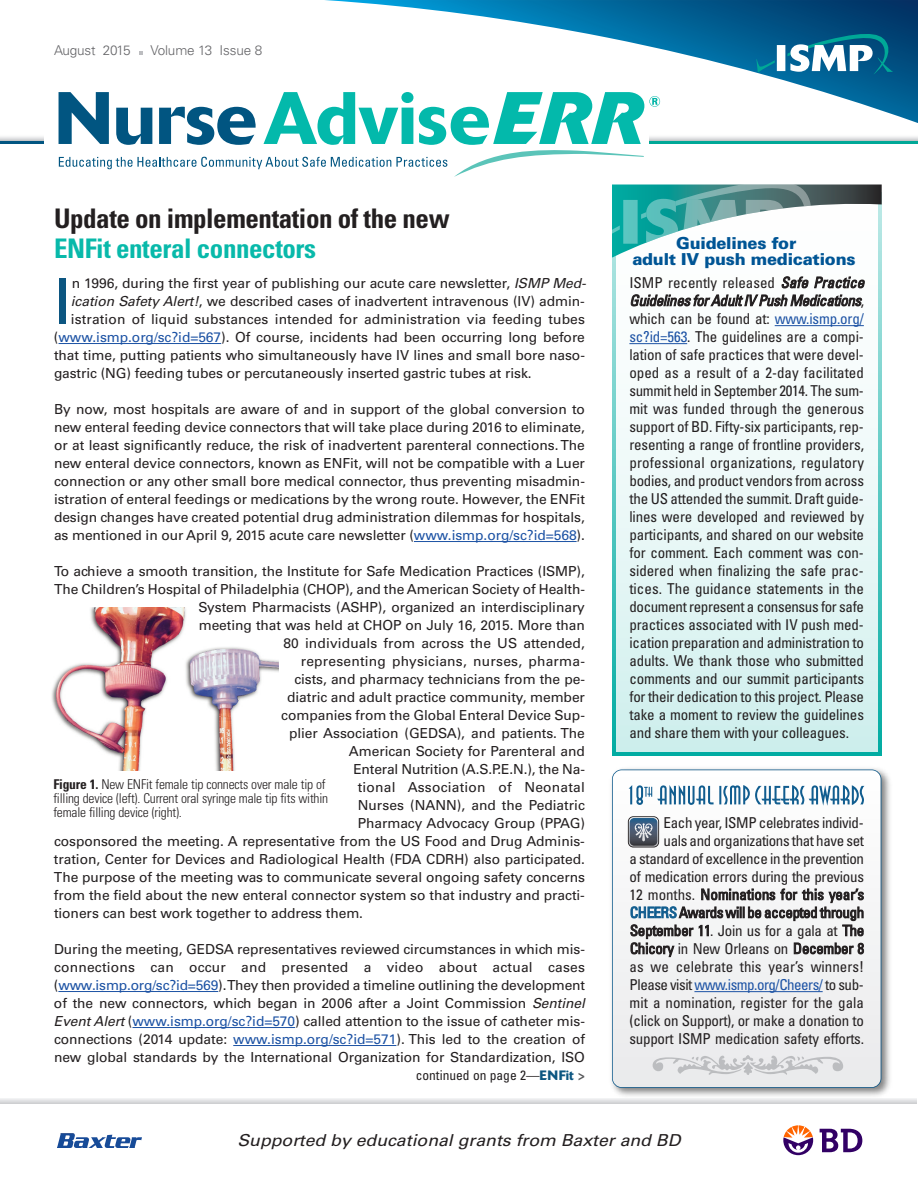
<style>
.page{position:relative;width:918px;height:1188px;background:#fff}
.page>*{position:absolute;margin:0;border:0;box-sizing:border-box;transform-origin:0 0}
.t1{font:63.45px "Univers LT Std";color:#0c5681}
.t2{font:700 condensed 27px "Univers LT Std";letter-spacing:-.015em;color:#231f20}
.t3{font:700 condensed 27px "Univers LT Std";letter-spacing:-.015em;color:#08b9aa}
.t4{font:italic 16.5px "Univers LT Std";color:#231f20;scale:1.07 1}
.t5{font:900 16.5px/16.5px "Univers LT Std";letter-spacing:-.015em;color:#005595}
.t6{font:condensed 15px/18px "Univers LT Std";letter-spacing:-.02em;color:#231f20;text-align:right}
.t7{font:13.8px/18px "Univers LT Std";letter-spacing:-.005em;color:#231f20;text-align:justify}
.t8{font:13.8px "Univers LT Std";letter-spacing:.015em;color:#231f20}
.t9{font:300 condensed 13.5px/14.2px "Univers LT Std";letter-spacing:-.015em;color:#231f20}
.t10{font:300 13.5px "Univers LT Std";letter-spacing:-.01em;color:#636366}
.t11{font:condensed 13.5px "Univers LT Std";color:#231f20}
.s1{font-style:italic}
.s2{color:#1c52a4}
.s3{font-weight:700}
.s4{font-family:"Delta";font-weight:500;font-stretch:normal;color:#0c5681}
.s5{font-weight:700;color:#57585a}
.s6{color:#115d8f}
</style>
<div class="page">
<img style="left:51px;top:608px;width:228px;height:162px">
<hr style="left:59px;top:343px;width:162px;height:1px;background:#1c52a4">
<hr style="left:414px;top:541px;width:163px;height:1px;background:#1c52a4">
<hr style="left:58px;top:991px;width:160px;height:1px;background:#1c52a4">
<hr style="left:132px;top:1027px;width:163px;height:1px;background:#1c52a4">
<hr style="left:233px;top:1045px;width:163px;height:1px;background:#1c52a4">
<svg style="left:660px;top:136px;width:258px;height:5px"></svg>
<svg style="left:59px;top:92px;width:601px;height:85px"></svg>
<svg style="left:324px;top:0;width:594px;height:123px"></svg>
<svg style="left:756px;top:29px;width:137px;height:45px"></svg>
<svg style="left:0;top:136px;width:43px;height:5px"></svg>
<hr style="left:0;top:141px;width:43px;height:3px;background:#015581">
<hr style="left:650px;top:141px;width:268px;height:3px;background:#00a897">
<svg style="left:139px;top:51px;width:4px;height:4px"></svg>
<svg style="left:0;top:1098px;width:916px;height:6px;background:#dddee0"></svg>
<img style="left:606px;top:768px;width:290px;height:334px">
<div style="left:613px;top:770px;width:268px;height:317px;background:#f3f4f4;border-radius:9px"></div>
<div style="left:612px;top:769px;width:269px;height:319px;border:2px solid #115d8f;border-radius:10px"></div>
<hr style="left:694px;top:991px;width:129px;height:1px;background:#1c52a4">
<svg style="left:629px;top:785px;width:235px;height:21px"></svg>
<svg style="left:653px;top:1055px;width:190px;height:20px"></svg>
<svg style="left:628px;top:816px;width:31px;height:31px"></svg>
<svg style="left:612px;top:258px;width:270px;height:497px;background:#56c7c1"></svg>
<svg style="left:616px;top:258px;width:261px;height:494px"></svg>
<hr style="left:775px;top:325px;width:89px;height:1px;background:#1c52a4">
<hr style="left:629px;top:343px;width:58px;height:1px;background:#1c52a4">
<svg style="left:612px;top:184px;width:270px;height:74px"></svg>
<img style="left:57px;top:1134px;width:85px;height:14px">
<svg style="left:820px;top:1129px;width:42px;height:23px"></svg>
<svg style="left:783px;top:1125px;width:30px;height:30px"></svg>
<p class="t10" style="left:54px;top:45px;width:78px">August 2015</p>
<p class="t10" style="left:151px;top:45px;width:113px">Volume 13 Issue 8</p>
<h2 class="t2" style="left:54px;top:208px;width:397px">Update on implementation of the new</h2>
<h2 class="t3" style="left:54px;top:238px;width:264px">ENFit enteral connectors</h2>
<h1 class="t1" style="left:54px;top:278px;width:19px">I</h1>
<p class="t7" style="left:72px;top:275px;width:515px">n 1996, during the first year of publishing our acute care newsletter, <span class="s1">ISMP Med-</span></p>
<p class="t7" style="left:71px;top:293px;width:516px"><span class="s1">ication Safety Alert!</span>, we described cases of inadvertent intravenous (IV) admin-</p>
<p class="t7" style="left:71px;top:311px;width:516px">istration of liquid substances intended for administration via feeding tubes</p>
<p class="t7" style="left:54px;top:329px;width:532px">(<span class="s2">www.ismp.org/sc?id=567</span>). Of course, incidents had been occurring long before</p>
<p class="t7" style="left:54px;top:347px;width:532px">that time, putting patients who simultaneously have IV lines and small bore naso-</p>
<p class="t7" style="left:54px;top:365px;width:479px">gastric (NG) feeding tubes or percutaneously inserted gastric tubes at risk.</p>
<p class="t7" style="left:54px;top:401px;width:532px">By now, most hospitals are aware of and in support of the global conversion to new enteral feeding device connectors that will take place during 2016 to eliminate, or at least significantly reduce, the risk of inadvertent parenteral connections.The new enteral device connectors, known as ENFit, will not be compatible with a Luer connection or any other small bore medical connector, thus preventing misadmin&shy;istration of enteral feedings or medications by the wrong route. However, the ENFit design changes have created potential drug administration dilemmas for hospitals, as mentioned in our April 9, 2015 acute care newsletter (<span class="s2">www.ismp.org/sc?id=568</span>).</p>
<p class="t7" style="left:54px;top:563px;width:532px">To achieve a smooth transition, the Institute for Safe Medication Practices (ISMP),</p>
<p class="t7" style="left:54px;top:581px;width:532px">The Children’s Hospital of Philadelphia (CHOP), and the American Society of Health-</p>
<p class="t7" style="left:198px;top:599px;width:388px">System Pharmacists (ASHP), organized an interdisciplinary</p>
<p class="t7" style="left:199px;top:617px;width:388px">meeting that was held at CHOP on July 16, 2015. More than</p>
<p class="t7" style="left:283px;top:635px;width:303px">80 individuals from across the US attended,</p>
<p class="t8" style="left:301px;top:656px;width:286px">representing physicians, nurses, pharma-</p>
<p class="t7" style="left:294px;top:671px;width:292px">cists, and pharmacy technicians from the pe-</p>
<p class="t7" style="left:287px;top:689px;width:299px">diatric and adult practice community, member</p>
<p class="t7" style="left:281px;top:707px;width:305px">companies from the Global Enteral Device Sup-</p>
<p class="t7" style="left:289px;top:725px;width:297px">plier Association (GEDSA), and patients. The</p>
<p class="t7" style="left:349px;top:743px;width:238px">American Society for Parenteral and</p>
<p class="t7" style="left:353px;top:761px;width:233px">Enteral Nutrition (A.S.P.E.N.), the Na-</p>
<p class="t8" style="left:358px;top:782px;width:229px">tional Association of Neonatal</p>
<p class="t7" style="left:358px;top:797px;width:229px">Nurses (NANN), and the Pediatric</p>
<p class="t7" style="left:358px;top:815px;width:229px">Pharmacy Advocacy Group (PPAG)</p>
<p class="t7" style="left:54px;top:833px;width:532px">cosponsored the meeting. A representative from the US Food and Drug Adminis-</p>
<p class="t7" style="left:54px;top:851px;width:532px">tration, Center for Devices and Radiological Health (FDA CDRH) also participated.</p>
<p class="t7" style="left:54px;top:869px;width:532px">The purpose of the meeting was to communicate several ongoing safety concerns</p>
<p class="t7" style="left:54px;top:887px;width:532px">from the field about the new enteral connector system so that industry and practi-</p>
<p class="t7" style="left:54px;top:905px;width:311px">tioners can best work together to address them.</p>
<p class="t7" style="left:54px;top:941px;width:533px">During the meeting, GEDSA representatives reviewed circumstances in which mis&shy;connections can occur and presented a video about actual cases (<span class="s2">www.ismp.org/sc?id=569</span>).They then provided a timeline outlining the development of the new connectors, which began in 2006 after a Joint Commission <span class="s1">Sentinel Event Alert</span> (<span class="s2">www.ismp.org/sc?id=570</span>) called attention to the issue of catheter mis&shy;connections (2014 update: <span class="s2">www.ismp.org/sc?id=571</span>). This led to the creation of new global standards by the International Organization for Standardization, ISO</p>
<p class="t9" style="left:53px;top:778px;width:276px"><span class="s3">Figure 1.</span> New ENFit female tip connects over male tip of filling device (left). Current oral syringe male tip fits within female filling device (right).</p>
<p class="t11" style="left:416px;top:1070px;width:171px">continued on page 2—<span class="s4">ENFit</span> <span class="s5">&gt;</span></p>
<p class="t5" style="left:632px;top:236px;width:225px;text-indent:44px">Guidelines for<br>adult IV push medications</p>
<p class="t6" style="left:629px;top:275px;width:236px;text-align:justify">ISMP recently released <span class="s1">Safe Practice Guidelines for Adult IV Push Medications</span>, which can be found at: <span class="s2">www.ismp.org/ sc?id=563</span>. The guidelines are a compi&shy;lation of safe practices that were devel&shy;oped as a result of a 2-day facilitated summit held in September 2014. The sum&shy;mit was funded through the generous support of BD. Fifty-six participants, rep&shy;resenting a range of frontline providers, professional organizations, regulatory bodies, and product vendors from across the US attended the summit. Draft guide&shy;lines were developed and reviewed by participants, and shared on our website for comment. Each comment was con&shy;sidered when finalizing the safe prac&shy;tices. The guidance statements in the document represent a consensus for safe practices associated with IV push med&shy;ication preparation and administration to adults. We thank those who submitted comments and our summit participants for their dedication to this project. Please take a moment to review the guidelines and share them with your colleagues.</p>
<p class="t6" style="left:630px;top:815px;width:236px">Each year, ISMP celebrates individ-<br>uals and organizations that have set<br>a standard of excellence in the prevention of medication errors during the previous 12 months. Nominations for this year’s <span class="s6">ChEErS</span>Awards will be accepted through September 11. Join us for a gala at The Chicory in New Orleans on December 8 as we celebrate this year’s winners!<br>Please visit <span class="s2">www.ismp.org/Cheers/</span> to sub&shy;mit a nomination, register for the gala (click on Support), or make a donation to support ISMP medication safety efforts.</p>
<p class="t4" style="left:238px;top:1134px;width:415px">Supported by educational grants from Baxter and BD</p>
</div>
